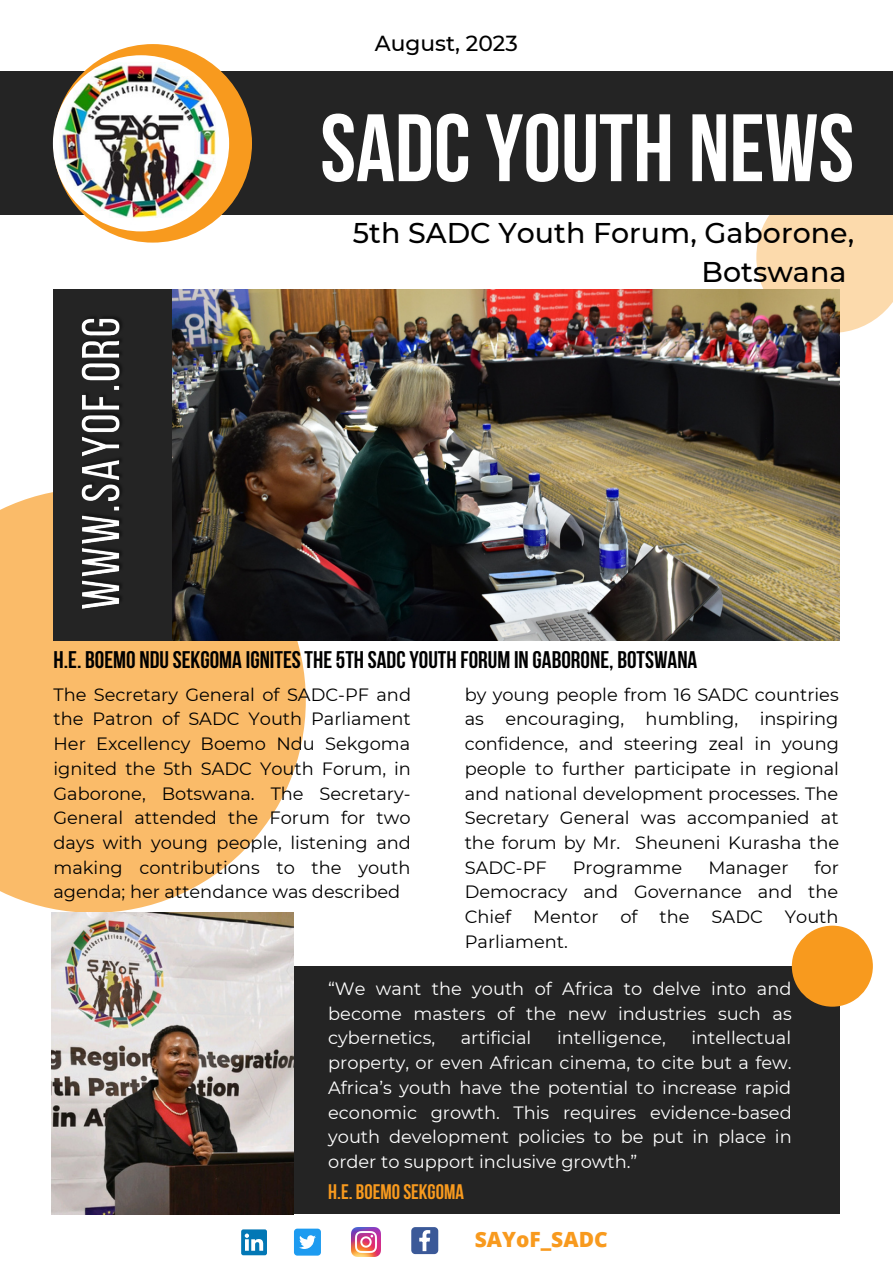
<style>
.page{position:relative;width:893px;height:1264px;background:#fff}
.page>*{position:absolute;margin:0;border:0;box-sizing:border-box;transform-origin:0 0}
.t1{font:700 95.4px "Bebas Neue";color:#fff}
.t2{font:500 28.5px/39.3px "Montserrat";color:#000;text-align:right}
.t3{font:700 24px "Bebas Neue";color:#000}
.t4{font:500 21.75px "Montserrat";color:#000}
.t5{font:700 21px "Bebas Neue";color:#f89a1e}
.t6{font:800 21px "Open Sans";color:#f89a1e}
.t7{font:17.85px/24.8px "Montserrat";color:#000;text-align:justify}
.t8{font:17.85px/24.8px "Montserrat";color:#fff;text-align:justify}
</style>
<div class="page">
<div style="left:53px;top:966px;width:786px;height:247px;background:#242424"></div>
<svg style="left:756px;top:215px;width:136px;height:118px;background:#fbdcb1"></svg>
<div style="left:0;top:71px;width:892px;height:144px;background:#242424"></div>
<svg style="left:0;top:492px;width:306px;height:420px;background:#f9c27a"></svg>
<svg style="left:241px;top:1229px;width:26px;height:26px"></svg>
<div style="left:53px;top:289px;width:340px;height:351px;background:#242424"></div>
<img style="left:51px;top:912px;width:243px;height:302px">
<img style="left:172px;top:289px;width:667px;height:351px">
<div style="left:53px;top:44px;width:199px;height:198px;background:#f89a1e;border-radius:50%"></div>
<div style="left:791px;top:925px;width:81px;height:81px;background:#f89a1e;border-radius:50%"></div>
<img style="left:53px;top:55px;width:176px;height:176px;border-radius:50%">
<div style="left:294px;top:1228px;width:27px;height:27px;background:#1d9bf0;border-radius:3px"></div>
<svg style="left:299px;top:1235px;width:17px;height:13px"></svg>
<img style="left:351px;top:1227px;width:29px;height:29px">
<svg style="left:411px;top:1227px;width:27px;height:26px"></svg>
<img style="left:81px;top:317px;width:41px;height:292px">
<p class="t4" style="left:375px;top:30px;width:144px">August, 2023</p>
<p class="t1" style="left:320px;top:110px;width:535px">SADCYOUTH NEWS</p>
<p class="t2" style="left:353px;top:213px;width:502px">5th SADC Youth Forum, Gaborone,<br>Botswana</p>
<p class="t3" style="left:53px;top:650px;width:645px">H.E. BOEMO NDUSEKGOMA IGNITESTHE5TH SADCYOUTH FORUM IN GABORONE, BOTSWANA</p>
<p class="t7" style="left:53px;top:681px;width:359px">The Secretary General of SADC-PF and the Patron of SADC Youth Parliament Her Excellency Boemo Ndu Sekgoma ignited the 5th SADC Youth Forum, in Gaborone, Botswana. The Secretary-General attended the Forum for two days with young people, listening and making contributions to the youth agenda; her attendance was described</p>
<p class="t7" style="left:464px;top:681px;width:376px">by young people from 16 SADC countries as encouraging, humbling, inspiring confidence, and steering zeal in young people to further participate in regional and national development processes. The Secretary General was accompanied at the forum by Mr. Sheuneni Kurasha the SADC-PF</p>
<p class="t7" style="left:464px;top:855px;width:375px;text-indent:350px">for Democracy and Governance and the Chief Mentor of the SADC Youth Parliament.</p>
<p class="t8" style="left:328px;top:976px;width:465px">“We want the youth of Africa to delve into and become masters of the new industries such as cybernetics,</p>
<p class="t7" style="left:572px;top:855px;width:111px">Programme</p>
<p class="t7" style="left:708px;top:855px;width:82px">Manager</p>
<p class="t8" style="left:461px;top:1025px;width:72px">artificial</p>
<p class="t8" style="left:557px;top:1025px;width:110px">intelligence,</p>
<p class="t8" style="left:328px;top:1025px;width:465px;text-indent:363px">intellectual property, or even African cinema, to cite but a few.<br>Africa’s youth have the potential to increase rapid economic growth. This requires evidence-based youth development policies to be put in place in order to support inclusive growth.”</p>
<p class="t5" style="left:328px;top:1182px;width:137px">H.E. BOEMOSEKGOMA</p>
<p class="t6" style="left:475px;top:1224px;width:134px">SAYoF_SADC</p>
</div>
